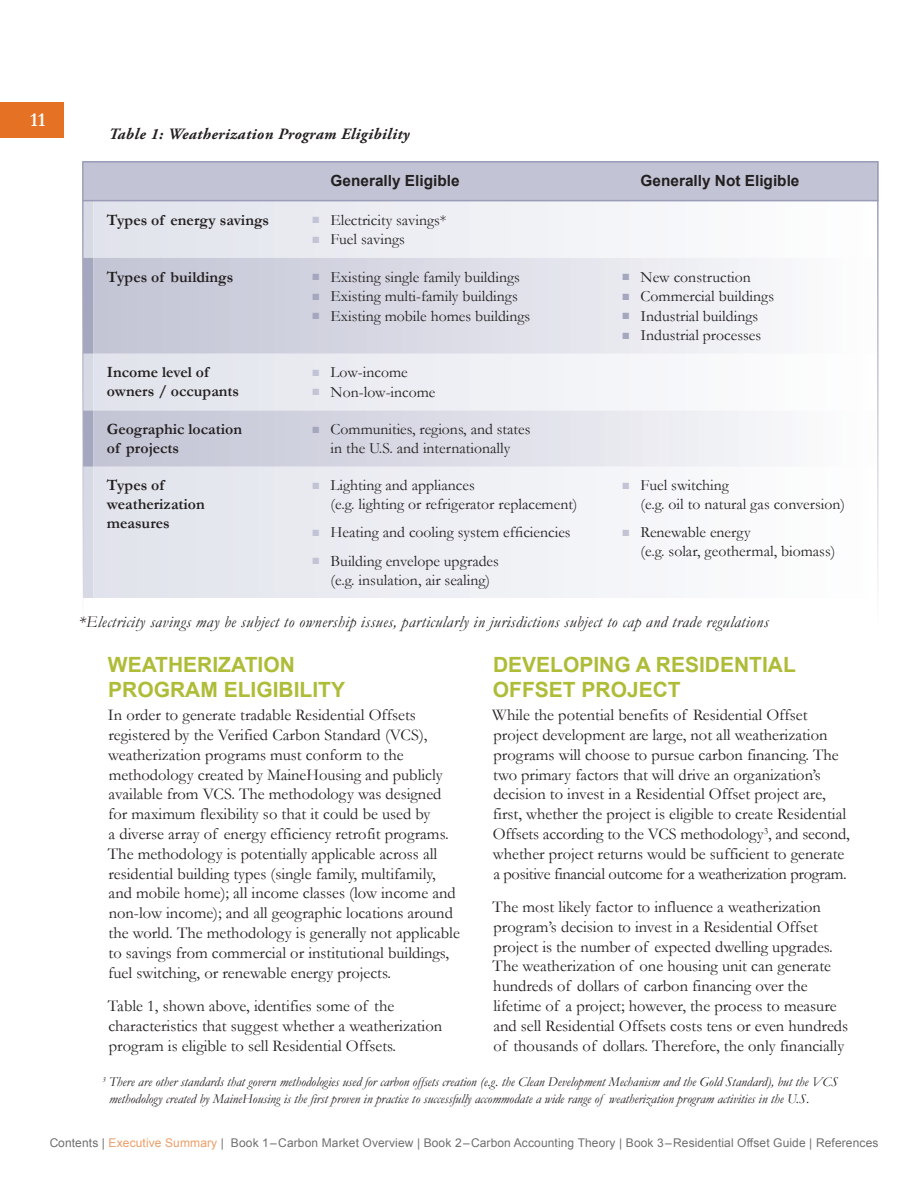
<style>
.page{position:relative;width:918px;height:1188px;background:#fff}
.page>*{position:absolute;margin:0;border:0;box-sizing:border-box;transform-origin:0 0}
.t1{font:700 21px/25.2px "Arial";color:#aebc37}
.t2{font:700 19.5px "Garamond";color:#fff}
.BODY{font:16.5px/19.8px "Garamond";color:#231f20}
.t3{font:italic 16.5px "Garamond";letter-spacing:.025em;color:#231f20}
.Subheads{font:15.75px/18.9px "Garamond";color:#231f20}
.Subheads-2{font:700 15.75px/18.9px "Garamond";color:#231f20}
.BODY-2{font:italic 700 15.75px "Adobe Garamond Pro";letter-spacing:.03em;color:#231f20}
.Subheads-3{font:700 15.3px "Arial";color:#231f20}
.FooterNumbers{font:italic 13.5px/16.2px "Garamond";color:#231f20}
.t4{font:12px "Arial";letter-spacing:.01em;color:#3e3e3f}
.s1{color:#c2c4d5}
.s2{color:#a5a7bf}
.s3{color:#e67d34}
</style>
<div class="page">
<svg style="left:85px;top:164px;width:791px;height:434px"></svg>
<svg style="left:93px;top:258px;width:783px;height:209px"></svg>
<hr style="left:83px;top:200px;width:796px;height:1px;background:#9a9cb8">
<div style="left:0;top:103px;width:64px;height:35px;background:#e57125"></div>
<p class="t2" style="left:30px;top:108px;width:17px">11</p>
<p class="BODY-2" style="left:109px;top:125px;width:302px">Table 1: Weatherization Program Eligibility</p>
<p class="Subheads-3" style="left:331px;top:170px;width:131px">Generally Eligible</p>
<p class="Subheads-3" style="left:641px;top:170px;width:160px">Generally Not Eligible</p>
<p class="Subheads-2" style="left:107px;top:210px;width:164px">Types of energy savings</p>
<p class="Subheads" style="left:313px;top:210px;width:136px"><span class="s1">■</span> Electricity savings*</p>
<p class="Subheads" style="left:313px;top:230px;width:94px"><span class="s1">■</span> Fuel savings</p>
<p class="Subheads-2" style="left:107px;top:267px;width:128px">Types of buildings</p>
<p class="Subheads" style="left:313px;top:267px;width:209px"><span class="s2">■</span> Existing single family buildings</p>
<p class="Subheads" style="left:313px;top:287px;width:207px"><span class="s2">■</span> Existing multi-family buildings</p>
<p class="Subheads" style="left:313px;top:306px;width:219px"><span class="s2">■</span> Existing mobile homes buildings</p>
<p class="Subheads-2" style="left:107px;top:363px;width:134px">Income level of owners / occupants</p>
<p class="Subheads" style="left:313px;top:363px;width:97px"><span class="s1">■</span> Low-income</p>
<p class="Subheads" style="left:313px;top:382px;width:124px"><span class="s1">■</span> Non-low-income</p>
<p class="Subheads-2" style="left:107px;top:420px;width:137px">Geographic location of projects</p>
<p class="Subheads" style="left:313px;top:420px;width:219px;text-align:center"><span class="s2">■</span> Communities, regions, and states in the U.S. and internationally</p>
<p class="Subheads-2" style="left:107px;top:476px;width:99px">Types of weatherization measures</p>
<p class="Subheads" style="left:331px;top:476px;width:248px;text-indent:-18px"><span class="s1">■</span> Lighting and appliances<br>(e.g. lighting or refrigerator replacement)</p>
<p class="Subheads" style="left:313px;top:523px;width:260px"><span class="s1">■</span> Heating and cooling system efficiencies</p>
<p class="Subheads" style="left:313px;top:551px;width:188px;text-align:center"><span class="s1">■</span> Building envelope upgrades (e.g. insulation, air sealing)</p>
<p class="Subheads" style="left:623px;top:267px;width:130px"><span class="s2">■</span> New construction</p>
<p class="Subheads" style="left:623px;top:287px;width:153px"><span class="s2">■</span> Commercial buildings</p>
<p class="Subheads" style="left:623px;top:306px;width:137px"><span class="s2">■</span> Industrial buildings</p>
<p class="Subheads" style="left:623px;top:326px;width:140px"><span class="s2">■</span> Industrial processes</p>
<p class="Subheads" style="left:641px;top:476px;width:206px;text-indent:-18px"><span class="s1">■</span> Fuel switching<br>(e.g. oil to natural gas conversion)</p>
<p class="Subheads" style="left:641px;top:523px;width:196px;text-indent:-18px"><span class="s1">■</span> Renewable energy<br>(e.g. solar, geothermal, biomass)</p>
<p class="t3" style="left:79px;top:612px;width:691px">*Electricity savings may be subject to ownership issues, particularly in jurisdictions subject to cap and trade regulations</p>
<h3 class="t1" style="left:493px;top:652px;width:305px">DEVELOPING A RESIDENTIAL<br>OFFSET PROJECT</h3>
<p class="BODY" style="left:492px;top:705px;width:359px">While the potential benefits of Residential Offset project development are large, not all weatherization programs will choose to pursue carbon financing. The two primary factors that will drive an organization’s decision to invest in a Residential Offset project are, first, whether the project is eligible to create Residential Offsets according to the VCS methodology<sup>3</sup>, and second, whether project returns would be sufficient to generate a positive financial outcome for a weatherization program.</p>
<p class="BODY" style="left:493px;top:897px;width:357px">The most likely factor to influence a weatherization program’s decision to invest in a Residential Offset project is the number of expected dwelling upgrades.<br>The weatherization of one housing unit can generate hundreds of dollars of carbon financing over the lifetime of a project; however, the process to measure and sell Residential Offsets costs tens or even hundreds of thousands of dollars. Therefore, the only financially</p>
<p class="FooterNumbers" style="left:109px;top:1074px;width:730px;text-indent:-7px"><sup>3</sup> There are other standards that govern methodologies used for carbon offsets creation (e.g. the Clean Development Mechanism and the Gold Standard), but the VCS methodology created by MaineHousing is the first proven in practice to successfully accommodate a wide range of weatherization program activities in the U.S.</p>
<p class="t4" style="left:50px;top:1135px;width:830px">Contents | <span class="s3">Executive Summary</span> | Book 1–Carbon Market Overview | Book 2–Carbon Accounting Theory | Book 3–Residential Offset Guide | References</p>
<h3 class="t1" style="left:108px;top:652px;width:239px">WEATHERIZATION<br>PROGRAM ELIGIBILITY</h3>
<p class="BODY" style="left:108px;top:705px;width:354px">In order to generate tradable Residential Offsets registered by the Verified Carbon Standard (VCS), weatherization programs must conform to the methodology created by MaineHousing and publicly available from VCS. The methodology was designed for maximum flexibility so that it could be used by<br>a diverse array of energy efficiency retrofit programs.<br>The methodology is potentially applicable across all residential building types (single family, multifamily, and mobile home); all income classes (low income and non-low income); and all geographic locations around the world. The methodology is generally not applicable to savings from commercial or institutional buildings, fuel switching, or renewable energy projects.</p>
<p class="BODY" style="left:108px;top:996px;width:336px">Table 1, shown above, identifies some of the characteristics that suggest whether a weatherization program is eligible to sell Residential Offsets.</p>
</div>
